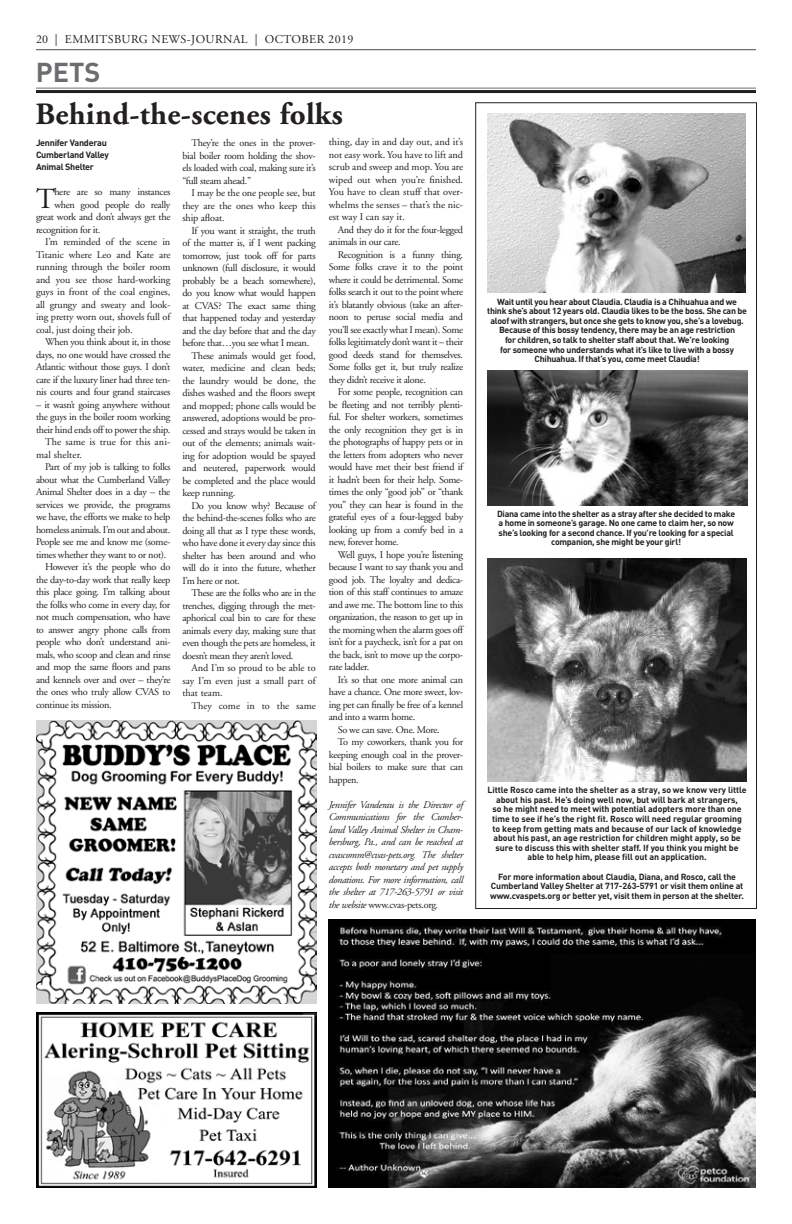
<style>
.page{position:relative;width:792px;height:1224px;background:#fff}
.page>*{position:absolute;margin:0;border:0;box-sizing:border-box;transform-origin:0 0}
.t1{font:700 31px "Adobe Garamond";letter-spacing:.01em;color:#231f20}
._1st_paragraph{font:29.1px "Adobe Garamond";color:#231f20}
.t2{font:700 27px "DIN";color:#6c6d70}
.t3{font:12px "Adobe Garamond";letter-spacing:.035em;color:#231f20}
.body{font:10.2px/12.5px "Adobe Garamond";letter-spacing:-.03em;color:#231f20;text-align:justify}
.End_of_paragraph{font:italic 10.2px/12.5px "Adobe Garamond";letter-spacing:-.03em;color:#231f20;text-align:justify}
._1st_paragraph-2{font:10.2px "Adobe Garamond";letter-spacing:-.03em;color:#231f20}
.body-2{font:10.2px/12.5px "Adobe Garamond";letter-spacing:.01em;color:#231f20}
.body-3{font:10.2px "Adobe Garamond";color:#231f20}
.author{font:700 9px/12px "DIN";letter-spacing:-.03em;color:#231f20}
.t4{font:700 8.8px/9.6px "DIN";letter-spacing:-.03em;color:#231f20;text-align:center}
.t5{font:700 8.8px/9.6px "DIN";letter-spacing:-.01em;color:#231f20;text-align:center}
.s1{font-style:normal}
</style>
<div class="page">
<hr style="left:36px;top:49px;width:720px;height:1px;background:#6c6d70">
<hr style="left:36px;top:88px;width:720px;height:1px;background:#6c6d70">
<hr style="left:36px;top:90px;width:720px;height:3px;background:#231f20">
<img style="left:37px;top:1012px;width:280px;height:176px">
<img style="left:36px;top:720px;width:281px;height:283px">
<img style="left:329px;top:920px;width:427px;height:268px">
<img style="left:487px;top:558px;width:260px;height:224px">
<img style="left:487px;top:114px;width:258px;height:178px">
<img style="left:487px;top:370px;width:261px;height:136px">
<p class="t3" style="left:36px;top:33px;width:319px">20 | EMMITSBURG NEWS-JOURNAL | OCTOBER 2019</p>
<p class="t2" style="left:36px;top:54px;width:66px">PETS</p>
<p class="t1" style="left:35px;top:97px;width:309px">Behind-the-scenes folks</p>
<p class="author" style="left:36px;top:137px;width:74px">Jennifer Vanderau<br>Cumberland Valley</p>
<p class="author" style="left:36px;top:161px;width:60px">Animal Shelter</p>
<p class="_1st_paragraph" style="left:36px;top:183px;width:21px">T</p>
<p class="_1st_paragraph-2" style="left:54px;top:187px;width:118px">here are so many instances</p>
<p class="_1st_paragraph-2" style="left:54px;top:199px;width:118px">when good people do really</p>
<p class="_1st_paragraph-2" style="left:36px;top:212px;width:136px">great work and don’t always get the</p>
<p class="_1st_paragraph-2" style="left:36px;top:224px;width:66px">recognition for it.</p>
<p class="body" style="left:36px;top:236px;width:136px;text-indent:9px">I’m reminded of the scene in Titanic where Leo and Kate are running through the boiler room and you see those hard-working guys in front of the coal engines, all grungy and sweaty and look&shy;ing pretty worn out, shovels full of coal, just doing their job.</p>
<p class="body" style="left:36px;top:336px;width:136px;text-indent:9px">When you think about it, in those days, no one would have crossed the Atlantic without those guys. I don’t care if the luxury liner had three ten&shy;nis courts and four grand staircases</p>
<p class="body" style="left:36px;top:399px;width:136px">– it wasn’t going anywhere without the guys in the boiler room working their hind ends off to power the ship.</p>
<p class="body-2" style="left:36px;top:436px;width:136px;text-indent:9px">The same is true for this ani&shy;mal shelter.</p>
<p class="body" style="left:36px;top:461px;width:136px;text-indent:9px">Part of my job is talking to folks about what the Cumberland Valley Animal Shelter does in a day – the services we provide, the programs we have, the efforts we make to help homeless animals. I’m out and about.<br>People see me and know me (some&shy;times whether they want to or not).</p>
<p class="body" style="left:36px;top:561px;width:136px;text-indent:9px">However it’s the people who do the day-to-day work that really keep this place going. I’m talking about the folks who come in every day, for not much compensation, who have to answer angry phone calls from people who don’t understand ani&shy;mals, who scoop and clean and rinse and mop the same floors and pans and kennels over and over – they’re the ones who truly allow CVAS to continue its mission.</p>
<p class="body" style="left:182px;top:137px;width:135px;text-indent:9px">They’re the ones in the prover&shy;bial boiler room holding the shov&shy;els loaded with coal, making sure it’s “full steam ahead.”</p>
<p class="body" style="left:182px;top:187px;width:135px;text-indent:9px">I may be the one people see, but they are the ones who keep this ship afloat.</p>
<p class="body" style="left:182px;top:225px;width:135px;text-indent:9px">If you want it straight, the truth of the matter is, if I went packing tomorrow, just took off for parts unknown (full disclosure, it would probably be a beach somewhere), do you know what would happen at CVAS? The exact same thing that happened today and yesterday and the day before that and the day before that…you see what I mean.</p>
<p class="body" style="left:182px;top:350px;width:135px;text-indent:9px">These animals would get food, water, medicine and clean beds; the laundry would be done, the dishes washed and the floors swept and mopped; phone calls would be answered, adoptions would be pro&shy;cessed and strays would be taken in out of the elements; animals wait&shy;ing for adoption would be spayed and neutered, paperwork would be completed and the place would keep running.</p>
<p class="body" style="left:182px;top:500px;width:135px;text-indent:9px">Do you know why? Because of the behind-the-scenes folks who are doing all that as I type these words, who have done it every day since this shelter has been around and who will do it into the future, whether I’m here or not.</p>
<p class="body" style="left:182px;top:587px;width:135px;text-indent:9px">These are the folks who are in the trenches, digging through the met&shy;aphorical coal bin to care for these animals every day, making sure that even though the pets are homeless, it doesn’t mean they aren’t loved.</p>
<p class="body" style="left:182px;top:662px;width:135px;text-indent:9px">And I’m so proud to be able to say I’m even just a small part of that team.</p>
<p class="body-3" style="left:191px;top:700px;width:126px">They come in to the same</p>
<p class="body" style="left:329px;top:136px;width:136px">thing, day in and day out, and it’s not easy work. You have to lift and scrub and sweep and mop. You are wiped out when you’re finished.<br>You have to clean stuff that over&shy;whelms the senses – that’s the nic&shy;est way I can say it.</p>
<p class="body" style="left:329px;top:224px;width:136px;text-indent:9px">And they do it for the four-legged animals in our care.</p>
<p class="body" style="left:329px;top:249px;width:136px;text-indent:9px">Recognition is a funny thing.<br>Some folks crave it to the point where it could be detrimental. Some folks search it out to the point where it’s blatantly obvious (take an after&shy;noon to peruse social media and you’ll see exactly what I mean). Some folks legitimately don’t want it – their good deeds stand for themselves.<br>Some folks get it, but truly realize they didn’t receive it alone.</p>
<p class="body" style="left:329px;top:386px;width:136px;text-indent:9px">For some people, recognition can be fleeting and not terribly plenti&shy;ful. For shelter workers, sometimes the only recognition they get is in the photographs of happy pets or in the letters from adopters who never would have met their best friend if it hadn’t been for their help. Some&shy;times the only “good job” or “thank you” they can hear is found in the grateful eyes of a four-legged baby looking up from a comfy bed in a new, forever home.</p>
<p class="body" style="left:329px;top:549px;width:136px;text-indent:9px">Well guys, I hope you’re listening because I want to say thank you and good job. The loyalty and dedica&shy;tion of this staff continues to amaze and awe me. The bottom line to this organization, the reason to get up in the morning when the alarm goes off isn’t for a paycheck, isn’t for a pat on the back, isn’t to move up the corpo&shy;rate ladder.</p>
<p class="body" style="left:329px;top:674px;width:136px;text-indent:9px">It’s so that one more animal can have a chance. One more sweet, lov&shy;ing pet can finally be free of a kennel and into a warm home.</p>
<p class="body" style="left:338px;top:724px;width:103px">So we can save. One. More.</p>
<p class="body" style="left:329px;top:736px;width:136px;text-indent:9px">To my coworkers, thank you for keeping enough coal in the prover&shy;bial boilers to make sure that can happen.</p>
<p class="End_of_paragraph" style="left:329px;top:799px;width:136px">Jennifer Vanderau is the Director of Communications for the Cumber&shy;land Valley Animal Shelter in Cham&shy;bersburg, Pa., and can be reached at cvascomm@cvas-pets.org. The shelter accepts both monetary and pet supply donations. For more information, call the shelter at 717-263-5791 or visit the website <span class="s1">www.cvas-pets.org</span>.</p>
<p class="t4" style="left:487px;top:296px;width:261px">Wait until you hear about Claudia. Claudia is a Chihuahua and we think she’s about 12 years old. Claudia likes to be the boss. She can be aloof with strangers, but once she gets to know you, she’s a lovebug.<br>Because of this bossy tendency, there may be an age restriction<br>for children, so talk to shelter staff about that. We’re looking<br>for someone who understands what it’s like to live with a bossy Chihuahua. If that’s you, come meet Claudia!</p>
<p class="t4" style="left:497px;top:508px;width:240px">Diana came into the shelter as a stray after she decided to make a home in someone’s garage. No one came to claim her, so now she’s looking for a second chance. If you’re looking for a special companion, she might be your girl!</p>
<p class="t5" style="left:488px;top:785px;width:261px">Little Rosco came into the shelter as a stray, so we know very little about his past. He’s doing well now, but will bark at strangers,<br>so he might need to meet with potential adopters more than one time to see if he’s the right fit. Rosco will need regular grooming to keep from getting mats and because of our lack of knowledge about his past, an age restriction for children might apply, so be sure to discuss this with shelter staff. If you think you might be able to help him, please fill out an application.</p>
<p class="t4" style="left:490px;top:871px;width:255px">For more information about Claudia, Diana, and Rosco, call the<br>Cumberland Valley Shelter at 717-263-5791 or visit them online at www.cvaspets.org or better yet, visit them in person at the shelter.</p>
</div>
